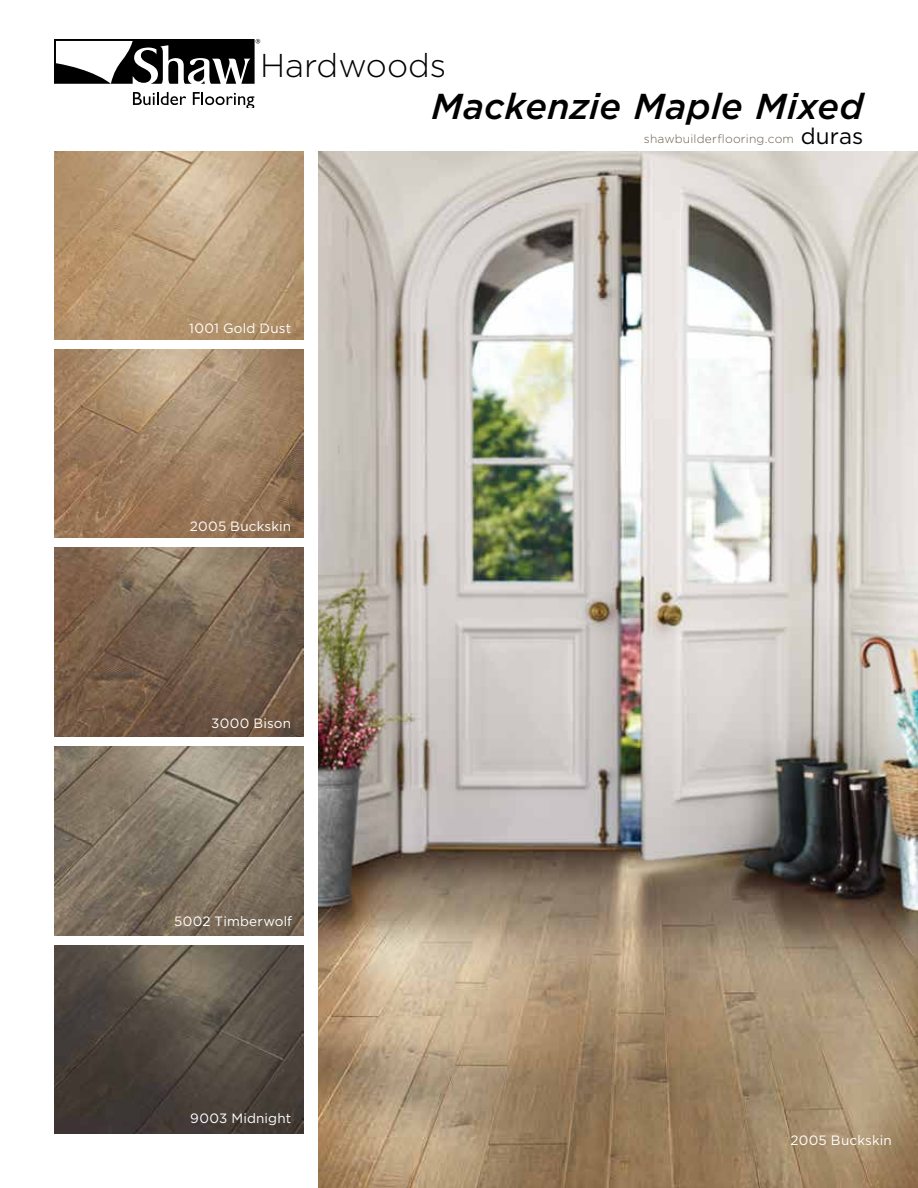
<style>
.page{position:relative;width:918px;height:1188px;background:#fff}
.page>*{position:absolute;margin:0;border:0;box-sizing:border-box;transform-origin:0 0}
.t1{font:italic 500 36px "Gotham";letter-spacing:.005em;color:#000}
.t2{font:300 33px "Gotham";color:#000}
.t3{font:22.5px "Gotham";letter-spacing:.005em;color:#000}
.t4{font:13.5px "Gotham";letter-spacing:.015em;color:#fff}
.t5{font:300 12px "Gotham";letter-spacing:.015em;color:#695e4a}
</style>
<div class="page">
<img style="left:319px;top:151px;width:599px;height:1037px">
<img style="left:54px;top:747px;width:249px;height:188px">
<img style="left:54px;top:946px;width:249px;height:188px">
<img style="left:54px;top:548px;width:249px;height:188px">
<img style="left:54px;top:349px;width:249px;height:189px">
<img style="left:54px;top:151px;width:249px;height:189px">
<svg style="left:133px;top:92px;width:53px;height:13px"></svg>
<svg style="left:193px;top:92px;width:61px;height:16px"></svg>
<svg style="left:54px;top:39px;width:206px;height:45px"></svg>
<h2 class="t2" style="left:260px;top:44px;width:188px">Hardwoods</h2>
<h1 class="t1" style="left:431px;top:82px;width:433px">Mackenzie Maple Mixed</h1>
<h3 class="t3" style="left:801px;top:122px;width:64px">duras</h3>
<p class="t5" style="left:644px;top:131px;width:152px">shawbuilderflooring.com</p>
<p class="t4" style="left:189px;top:320px;width:103px">1001 Gold Dust</p>
<p class="t4" style="left:190px;top:517px;width:103px">2005 Buckskin</p>
<p class="t4" style="left:211px;top:715px;width:81px">3000 Bison</p>
<p class="t4" style="left:174px;top:912px;width:120px">5002 Timberwolf</p>
<p class="t4" style="left:190px;top:1110px;width:102px">9003 Midnight</p>
<p class="t4" style="left:791px;top:1131px;width:103px">2005 Buckskin</p>
</div>
